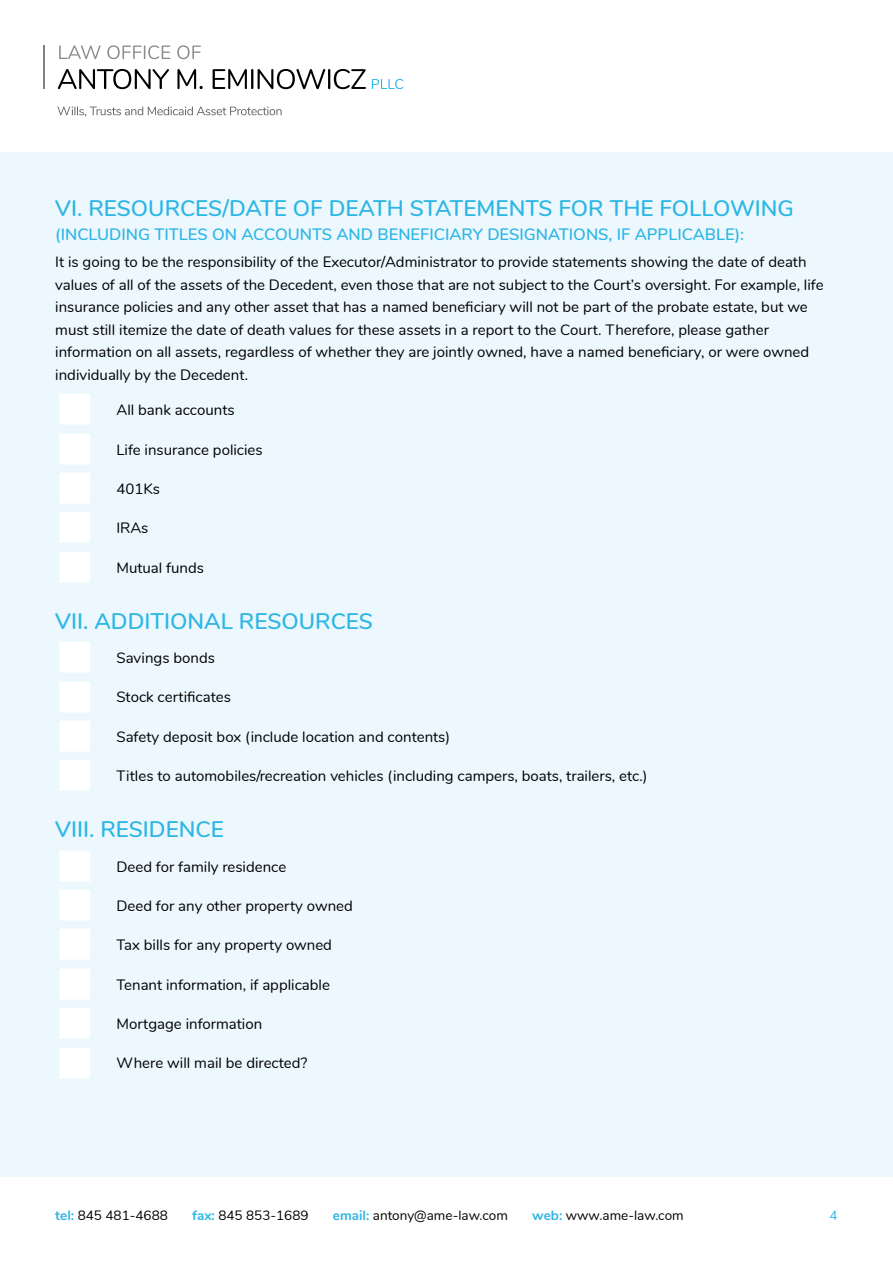
<style>
.page{position:relative;width:893px;height:1263px;background:#fff}
.page>*{position:absolute;margin:0;border:0;box-sizing:border-box;transform-origin:0 0}
.t1{font:600 22.5px "Nunito";color:#2eb6e4}
.t2{font:600 16.5px "Nunito";color:#2eb6e4}
.t3{font:15px/22.5px "Nunito";color:#000}
.t4{font:13.5px "Nunito";color:#000}
.t5{font:13.5px "Nunito";color:#2eb6e4}
.s1{font-weight:700;color:#2eb6e4}
</style>
<div class="page">
<svg style="left:59px;top:45px;width:42px;height:14px"></svg>
<svg style="left:107px;top:45px;width:63px;height:14px"></svg>
<svg style="left:177px;top:45px;width:24px;height:14px"></svg>
<hr style="left:43px;top:45px;width:2px;height:44px;background:#808080">
<svg style="left:58px;top:69px;width:111px;height:20px"></svg>
<svg style="left:177px;top:69px;width:26px;height:20px"></svg>
<svg style="left:213px;top:69px;width:153px;height:20px"></svg>
<svg style="left:372px;top:79px;width:31px;height:10px"></svg>
<svg style="left:58px;top:107px;width:224px;height:10px"></svg>
<div style="left:0;top:153px;width:893px;height:1024px;background:#ecf8fd"></div>
<h1 class="t1" style="left:55px;top:193px;width:740px">VI. RESOURCES/DATE OF DEATH STATEMENTS FOR THE FOLLOWING</h1>
<p class="t2" style="left:55px;top:224px;width:690px">(INCLUDING TITLES ON ACCOUNTS AND BENEFICIARY DESIGNATIONS, IF APPLICABLE):</p>
<p class="t3" style="left:55px;top:251px;width:770px">It is going to be the responsibility of the Executor/Administrator to provide statements showing the date of death values of all of the assets of the Decedent, even those that are not subject to the Court’s oversight. For example, life insurance policies and any other asset that has a named beneficiary will not be part of the probate estate, but we must still itemize the date of death values for these assets in a report to the Court. Therefore, please gather information on all assets, regardless of whether they are jointly owned, have a named beneficiary, or were owned individually by the Decedent.</p>
<p class="t3" style="left:116px;top:399px;width:120px">All bank accounts</p>
<p class="t3" style="left:116px;top:438px;width:148px">Life insurance policies</p>
<p class="t3" style="left:116px;top:478px;width:45px">401Ks</p>
<p class="t3" style="left:116px;top:517px;width:34px">IRAs</p>
<p class="t3" style="left:116px;top:556px;width:89px">Mutual funds</p>
<h1 class="t1" style="left:55px;top:606px;width:319px">VII. ADDITIONAL RESOURCES</h1>
<p class="t3" style="left:116px;top:647px;width:100px">Savings bonds</p>
<p class="t3" style="left:116px;top:686px;width:116px">Stock certificates</p>
<p class="t3" style="left:116px;top:726px;width:335px">Safety deposit box (include location and contents)</p>
<p class="t3" style="left:116px;top:765px;width:533px">Titles to automobiles/recreation vehicles (including campers, boats, trailers, etc.)</p>
<h1 class="t1" style="left:55px;top:814px;width:170px">VIII. RESIDENCE</h1>
<p class="t3" style="left:116px;top:855px;width:171px">Deed for family residence</p>
<p class="t3" style="left:116px;top:895px;width:238px">Deed for any other property owned</p>
<p class="t3" style="left:116px;top:934px;width:217px">Tax bills for any property owned</p>
<p class="t3" style="left:116px;top:973px;width:215px">Tenant information, if applicable</p>
<p class="t3" style="left:116px;top:1013px;width:147px">Mortgage information</p>
<p class="t3" style="left:116px;top:1052px;width:193px">Where will mail be directed?</p>
<p class="t4" style="left:55px;top:1207px;width:114px"><span class="s1">tel:</span> 845 481-4688</p>
<p class="t4" style="left:192px;top:1207px;width:118px"><span class="s1">fax:</span> 845 853-1689</p>
<p class="t4" style="left:333px;top:1207px;width:176px"><span class="s1">email:</span> antony@ame-law.com</p>
<p class="t4" style="left:532px;top:1207px;width:153px"><span class="s1">web:</span> www.ame-law.com</p>
<p class="t5" style="left:830px;top:1207px;width:10px">4</p>
</div>
